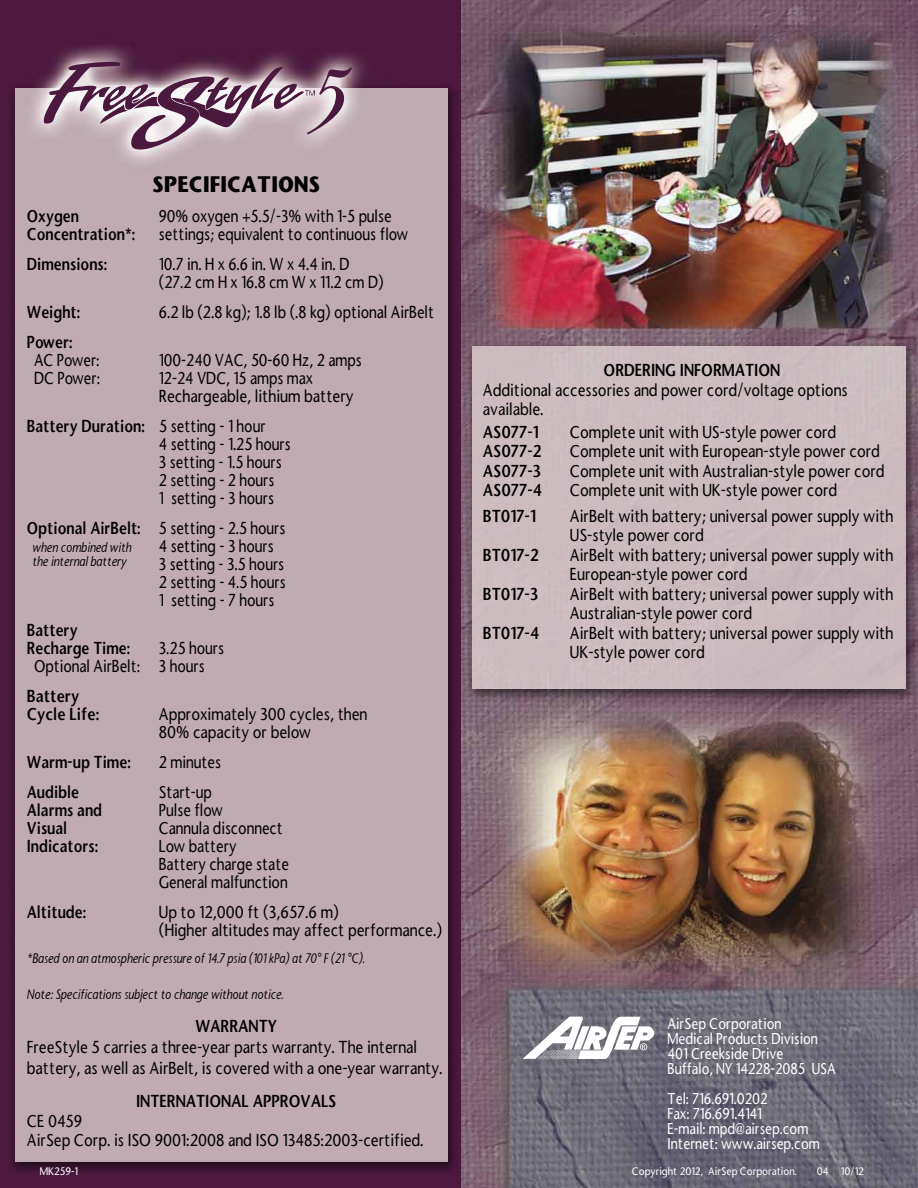
<style>
.page{position:relative;width:918px;height:1188px;background:#fff}
.page>*{position:absolute;margin:0;border:0;box-sizing:border-box;transform-origin:0 0}
.t1{font:700 21px "Stone Sans";color:#000;scale:.9 1}
.t2{font:500 16.5px/19.5px "Stone Sans";color:#000;scale:.85 1}
.t3{font:500 16.5px/18px "Stone Sans";color:#000;scale:.82 1}
.t4{font:16.5px/18px "Stone Sans Semi Boold";color:#000;scale:.82 1}
.t5{font:16.5px/18px "Stone Sans Semi Boold";color:#000;scale:.85 1}
.t6{font:600 16.5px "Stone Sans";color:#000;scale:.85 1}
.t7{font:500 15px/15px "Stone Sans";color:#fff;scale:.83 1}
.t8{font:italic 500 13.5px "Stone Sans";color:#000;scale:.82 1}
.t9{font:500 10.5px "Stone Sans";color:#fff;scale:.9 1}
.s1{font-family:"Stone Sans";font-weight:500}
.s2{font-family:"Stone Sans Semi Boold";font-weight:400}
</style>
<div class="page">
<img style="left:460px;top:0;width:458px;height:1188px">
<img style="left:0;top:0;width:460px;height:1188px">
<div style="left:15px;top:88px;width:432px;height:1073px;background:#c0abb2"></div>
<div style="left:472px;top:346px;width:433px;height:343px;background:#ccbbbe"></div>
<img style="left:41px;top:62px;width:311px;height:89px">
<svg style="left:523px;top:1017px;width:131px;height:42px"></svg>
<p class="t1" style="left:152px;top:170px;width:188px">SPECIFICATIONS</p>
<p class="t4" style="left:27px;top:207px;width:65px">Oxygen</p>
<p class="t3" style="left:159px;top:207px;width:285px">90% oxygen +5.5/-3% with 1-5 pulse</p>
<p class="t4" style="left:27px;top:225px;width:134px">Concentration*:</p>
<p class="t3" style="left:159px;top:225px;width:305px">settings; equivalent to continuous flow</p>
<p class="t4" style="left:27px;top:255px;width:100px">Dimensions:</p>
<p class="t3" style="left:159px;top:255px;width:275px">10.7 in. H x 6.6 in. W x 4.4 in. D (27.2 cm H x 16.8 cm W x 11.2 cm D)</p>
<p class="t4" style="left:27px;top:303px;width:67px">Weight:</p>
<p class="t3" style="left:159px;top:303px;width:337px">6.2 lb (2.8 kg); 1.8 lb (.8 kg) optional AirBelt</p>
<p class="t4" style="left:27px;top:333px;width:57px">Power:</p>
<p class="t3" style="left:34px;top:351px;width:82px">AC Power:</p>
<p class="t3" style="left:159px;top:351px;width:249px">100-240 VAC, 50-60 Hz, 2 amps</p>
<p class="t3" style="left:34px;top:369px;width:82px">DC Power:</p>
<p class="t3" style="left:159px;top:369px;width:239px">12-24 VDC, 15 amps max<br>Rechargeable, lithium battery</p>
<p class="t4" style="left:27px;top:417px;width:293px">Battery Duration: <span class="s1">5 setting - 1 hour</span></p>
<p class="t3" style="left:159px;top:435px;width:162px">4 setting - 1.25 hours<br>3 setting - 1.5 hours<br>2 setting - 2 hours<br>1 setting - 3 hours</p>
<p class="t3" style="left:27px;top:519px;width:317px"><span class="s2">Optional AirBelt:</span> 5 setting - 2.5 hours</p>
<p class="t8" style="left:32px;top:539px;width:122px">when combined with</p>
<p class="t3" style="left:159px;top:537px;width:142px">4 setting - 3 hours</p>
<p class="t8" style="left:32px;top:553px;width:117px">the internal battery</p>
<p class="t3" style="left:159px;top:555px;width:156px;text-align:justify">3 setting - 3.5 hours 2 setting - 4.5 hours 1 setting - 7 hours</p>
<p class="t4" style="left:27px;top:621px;width:128px">Battery<br>Recharge Time:</p>
<p class="t3" style="left:34px;top:639px;width:233px;text-indent:125px">3.25 hours<br>Optional AirBelt: 3 hours</p>
<p class="t5" style="left:27px;top:687px;width:87px">Battery<br>Cycle Life:</p>
<p class="t2" style="left:159px;top:705px;width:247px;line-height:18px">Approximately 300 cycles, then<br>80% capacity or below</p>
<p class="t4" style="left:27px;top:753px;width:128px">Warm-up Time:</p>
<p class="t3" style="left:159px;top:753px;width:77px">2 minutes</p>
<p class="t4" style="left:27px;top:783px;width:65px">Audible</p>
<p class="t3" style="left:159px;top:783px;width:66px">Start-up</p>
<p class="t4" style="left:27px;top:801px;width:93px">Alarms and</p>
<p class="t3" style="left:159px;top:801px;width:79px">Pulse flow</p>
<p class="t4" style="left:27px;top:819px;width:51px">Visual</p>
<p class="t3" style="left:159px;top:819px;width:153px">Cannula disconnect</p>
<p class="t4" style="left:27px;top:837px;width:89px">Indicators:</p>
<p class="t3" style="left:159px;top:837px;width:160px">Low battery<br>Battery charge state<br>General malfunction</p>
<p class="t4" style="left:27px;top:903px;width:74px">Altitude:</p>
<p class="t2" style="left:159px;top:903px;width:335px;line-height:18px">Up to 12,000 ft (3,657.6 m)<br>(Higher altitudes may affect performance.)</p>
<p class="t8" style="left:27px;top:950px;width:413px">*Based on an atmospheric pressure of 14.7 psia (101 kPa) at 70° F (21 °C).</p>
<p class="t8" style="left:27px;top:986px;width:314px">Note: Specifications subject to change without notice.</p>
<p class="t5" style="left:195px;top:1017px;width:98px">WARRANTY</p>
<p class="t2" style="left:27px;top:1037px;width:491px;line-height:21px">FreeStyle 5 carries a three-year parts warranty. The internal battery, as well as AirBelt, is covered with a one-year warranty.</p>
<p class="t5" style="left:136px;top:1092px;width:237px">INTERNATIONAL APPROVALS</p>
<p class="t2" style="left:27px;top:1111px;width:468px">CE 0459<br>AirSep Corp. is ISO 9001:2008 and ISO 13485:2003-certified.</p>
<p class="t5" style="left:604px;top:361px;width:209px">ORDERING INFORMATION</p>
<p class="t2" style="left:483px;top:380px;width:431px">Additional accessories and power cord/voltage options available.</p>
<p class="t6" style="left:483px;top:421px;width:67px">AS077-1</p>
<p class="t2" style="left:570px;top:422px;width:315px">Complete unit with US-style power cord</p>
<p class="t6" style="left:483px;top:441px;width:70px">AS077-2</p>
<p class="t2" style="left:570px;top:441px;width:366px">Complete unit with European-style power cord</p>
<p class="t6" style="left:483px;top:460px;width:70px">AS077-3</p>
<p class="t2" style="left:570px;top:461px;width:372px">Complete unit with Australian-style power cord</p>
<p class="t6" style="left:483px;top:480px;width:71px">AS077-4</p>
<p class="t2" style="left:570px;top:480px;width:316px">Complete unit with UK-style power cord</p>
<p class="t6" style="left:483px;top:505px;width:64px">BT017-1</p>
<p class="t2" style="left:570px;top:506px;width:382px">AirBelt with battery; universal power supply with<br>US-style power cord</p>
<p class="t6" style="left:483px;top:544px;width:67px">BT017-2</p>
<p class="t2" style="left:570px;top:545px;width:382px">AirBelt with battery; universal power supply with<br>European-style power cord</p>
<p class="t6" style="left:483px;top:583px;width:66px">BT017-3</p>
<p class="t2" style="left:570px;top:584px;width:382px">AirBelt with battery; universal power supply with<br>Australian-style power cord</p>
<p class="t6" style="left:483px;top:622px;width:68px">BT017-4</p>
<p class="t2" style="left:570px;top:623px;width:382px">AirBelt with battery; universal power supply with<br>UK-style power cord</p>
<p class="t7" style="left:668px;top:1016px;width:204px">AirSep Corporation<br>Medical Products Division<br>401 Creekside Drive<br>Buffalo, NY 14228-2085 USA</p>
<p class="t7" style="left:668px;top:1091px;width:185px">Tel: 716.691.0202<br>Fax: 716.691.4141<br>E-mail: mpd@airsep.com<br>Internet: www.airsep.com</p>
<p class="t9" style="left:40px;top:1165px;width:44px">MK259-1</p>
<p class="t9" style="left:632px;top:1165px;width:185px">Copyright 2012, AirSep Corporation.</p>
<p class="t9" style="left:817px;top:1165px;width:54px">04 10/12</p>
</div>
